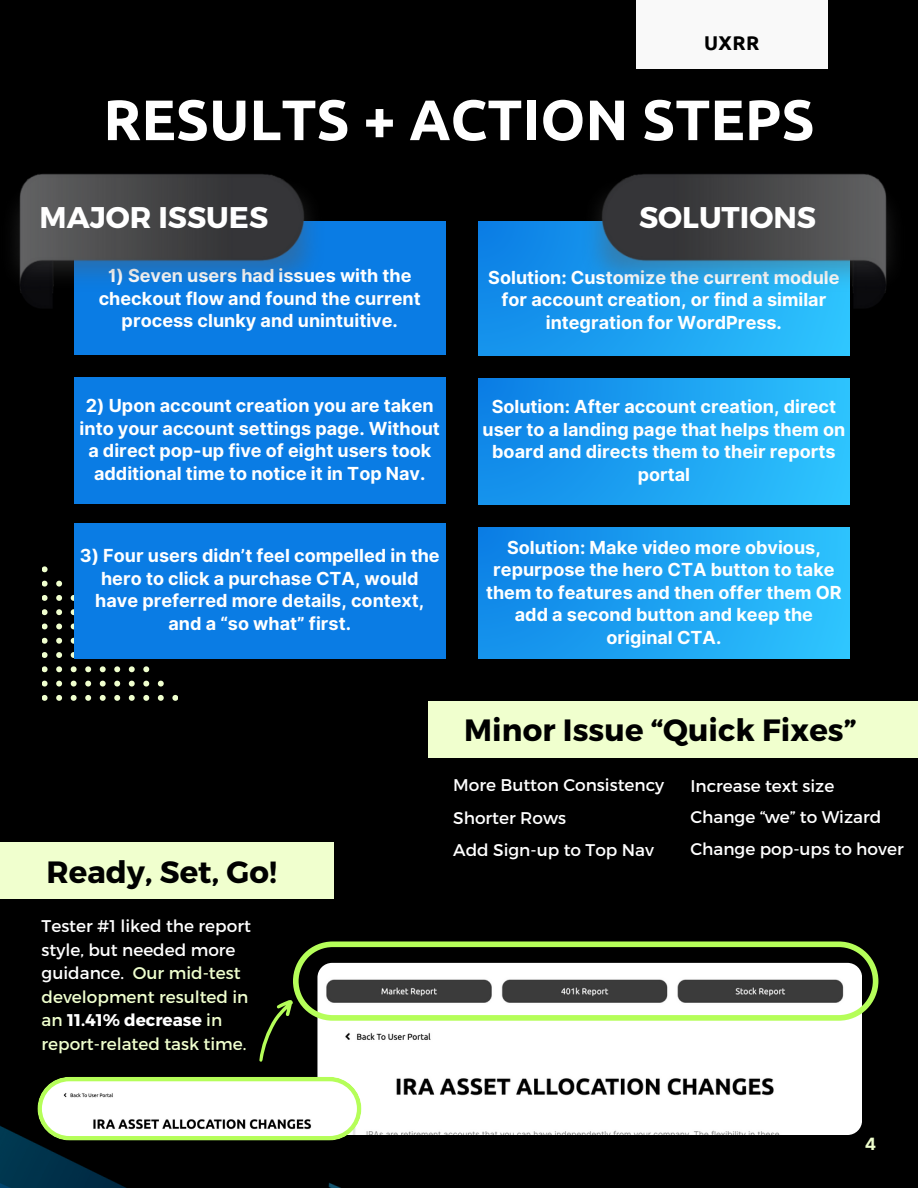
<style>
.page{position:relative;width:918px;height:1188px;background:#000}
.page>*{position:absolute;margin:0;border:0;box-sizing:border-box;transform-origin:0 0}
.t1{font:700 57px "Ubuntu";color:#fff}
.t2{font:700 30.75px "Montserrat";letter-spacing:.005em;color:#000}
.t3{font:700 29.85px "Montserrat";color:#fff}
.t4{font:700 19.95px "Ubuntu";color:#000}
.t5{font:700 18px/22.5px "Inter";color:#fff;text-align:center}
.t6{font:16.95px/23.7px "Montserrat";color:#f0ffce}
.t7{font:16.95px "Montserrat";color:#fff}
.t8{font:700 16.95px "Inter";color:#f0ffce}
.s1{color:#fff}
.s2{font-weight:700;color:#fff}
</style>
<div class="page">
<img style="left:0;top:1125px;width:341px;height:63px">
<div style="left:74px;top:222px;width:372px;height:133px;background:#0a7ce4"></div>
<svg style="left:42px;top:566px;width:6px;height:6px"></svg>
<svg style="left:42px;top:581px;width:6px;height:6px"></svg>
<svg style="left:56px;top:581px;width:6px;height:6px"></svg>
<svg style="left:42px;top:595px;width:6px;height:6px"></svg>
<svg style="left:56px;top:595px;width:6px;height:6px"></svg>
<svg style="left:71px;top:595px;width:3px;height:6px"></svg>
<svg style="left:42px;top:609px;width:6px;height:6px"></svg>
<svg style="left:56px;top:609px;width:6px;height:6px"></svg>
<svg style="left:71px;top:609px;width:3px;height:6px"></svg>
<svg style="left:42px;top:624px;width:6px;height:5px"></svg>
<svg style="left:56px;top:624px;width:6px;height:5px"></svg>
<svg style="left:71px;top:624px;width:3px;height:5px"></svg>
<svg style="left:42px;top:638px;width:6px;height:6px"></svg>
<svg style="left:56px;top:638px;width:6px;height:6px"></svg>
<svg style="left:71px;top:638px;width:3px;height:6px"></svg>
<svg style="left:42px;top:652px;width:6px;height:6px"></svg>
<svg style="left:56px;top:652px;width:6px;height:6px"></svg>
<svg style="left:71px;top:652px;width:3px;height:6px"></svg>
<svg style="left:42px;top:666px;width:6px;height:6px"></svg>
<svg style="left:56px;top:666px;width:6px;height:6px"></svg>
<svg style="left:71px;top:666px;width:6px;height:6px"></svg>
<svg style="left:85px;top:666px;width:6px;height:6px"></svg>
<svg style="left:100px;top:666px;width:6px;height:6px"></svg>
<svg style="left:114px;top:666px;width:6px;height:6px"></svg>
<svg style="left:129px;top:666px;width:6px;height:6px"></svg>
<svg style="left:143px;top:666px;width:6px;height:6px"></svg>
<svg style="left:42px;top:681px;width:6px;height:6px"></svg>
<svg style="left:56px;top:681px;width:6px;height:6px"></svg>
<svg style="left:71px;top:681px;width:6px;height:6px"></svg>
<svg style="left:85px;top:681px;width:6px;height:6px"></svg>
<svg style="left:100px;top:681px;width:6px;height:6px"></svg>
<svg style="left:114px;top:681px;width:6px;height:6px"></svg>
<svg style="left:129px;top:681px;width:6px;height:6px"></svg>
<svg style="left:143px;top:681px;width:6px;height:6px"></svg>
<svg style="left:158px;top:681px;width:6px;height:6px"></svg>
<svg style="left:42px;top:695px;width:6px;height:6px"></svg>
<svg style="left:56px;top:695px;width:6px;height:6px"></svg>
<svg style="left:71px;top:695px;width:6px;height:6px"></svg>
<svg style="left:85px;top:695px;width:6px;height:6px"></svg>
<svg style="left:100px;top:695px;width:6px;height:6px"></svg>
<svg style="left:114px;top:695px;width:6px;height:6px"></svg>
<svg style="left:129px;top:695px;width:6px;height:6px"></svg>
<svg style="left:143px;top:695px;width:6px;height:6px"></svg>
<svg style="left:158px;top:695px;width:6px;height:6px"></svg>
<svg style="left:172px;top:695px;width:6px;height:6px"></svg>
<img style="left:15px;top:174px;width:314px;height:134px">
<img style="left:317px;top:963px;width:545px;height:172px;border-radius:15px">
<div style="left:74px;top:377px;width:372px;height:127px;background:#0a7ce4"></div>
<div style="left:74px;top:523px;width:371px;height:135px;background:#0a7ce4"></div>
<div style="left:478px;top:222px;width:372px;height:134px;background:linear-gradient(to right,#0e85e7,#2fc5fe)"></div>
<img style="left:578px;top:174px;width:313px;height:135px">
<div style="left:478px;top:378px;width:372px;height:127px;background:linear-gradient(to right,#0e83e7,#2dc3fd)"></div>
<div style="left:478px;top:528px;width:372px;height:130px;background:linear-gradient(to right,#0e83e7,#2dc3fd)"></div>
<div style="left:428px;top:701px;width:490px;height:56px;background:#f0ffce"></div>
<svg style="left:293px;top:941px;width:585px;height:79px"></svg>
<div style="left:0;top:842px;width:334px;height:57px;background:#f0ffce"></div>
<svg style="left:37px;top:1077px;width:324px;height:64px;background:#dee8d0"></svg>
<svg style="left:259px;top:1000px;width:34px;height:62px"></svg>
<div style="left:636px;top:0;width:191px;height:69px;background:#f9f9f9"></div>
<p class="t4" style="left:704px;top:31px;width:57px">UXRR</p>
<h3 class="t1" style="left:103px;top:87px;width:713px">RESULTS + ACTION STEPS</h3>
<p class="t3" style="left:40px;top:198px;width:230px">MAJOR ISSUES</p>
<h5 class="t3" style="left:639px;top:198px;width:179px">SOLUTIONS</h5>
<h4 class="t5" style="left:99px;top:265px;width:324px">1) Seven users had issues with the checkout flow and found the current process clunky and unintuitive.</h4>
<p class="t5" style="left:80px;top:394px;width:362px">2) Upon account creation you are taken into your account settings page. Without a direct pop-up five of eight users took additional time to notice it in Top Nav.</p>
<h2 class="t5" style="left:80px;top:544px;width:361px">3) Four users didn’t feel compelled in the hero to click a purchase CTA, would have preferred more details, context, and a “so what” first.</h2>
<h5 class="t5" style="left:488px;top:266px;width:353px">Solution: Customize the current module for account creation, or find a similar integration for WordPress.</h5>
<h2 class="t5" style="left:483px;top:395px;width:364px">Solution: After account creation, direct user to a landing page that helps them on board and directs them to their reports portal</h2>
<h5 class="t5" style="left:486px;top:536px;width:357px">Solution: Make video more obvious, repurpose the hero CTA button to take them to features and then offer them OR add a second button and keep the original CTA.</h5>
<h5 class="t2" style="left:46px;top:852px;width:232px">Ready, Set, Go!</h5>
<h5 class="t6" style="left:42px;top:913px;width:211px"><span class="s1">Tester #1 liked the report style, but needed more guidance.</span> Our mid-test development resulted in an <span class="s2">11.41% decrease</span> in report-related task time.</h5>
<h3 class="t2" style="left:464px;top:711px;width:394px">Minor Issue “Quick Fixes”</h3>
<p class="t7" style="left:453px;top:774px;width:213px">More Button Consistency</p>
<p class="t7" style="left:453px;top:807px;width:114px">Shorter Rows</p>
<p class="t7" style="left:453px;top:839px;width:202px">Add Sign-up to Top Nav</p>
<p class="t7" style="left:690px;top:775px;width:145px">Increase text size</p>
<p class="t7" style="left:690px;top:806px;width:192px">Change “we” to Wizard</p>
<p class="t7" style="left:690px;top:838px;width:215px">Change pop-ups to hover</p>
<p class="t8" style="left:865px;top:1134px;width:13px">4</p>
</div>
